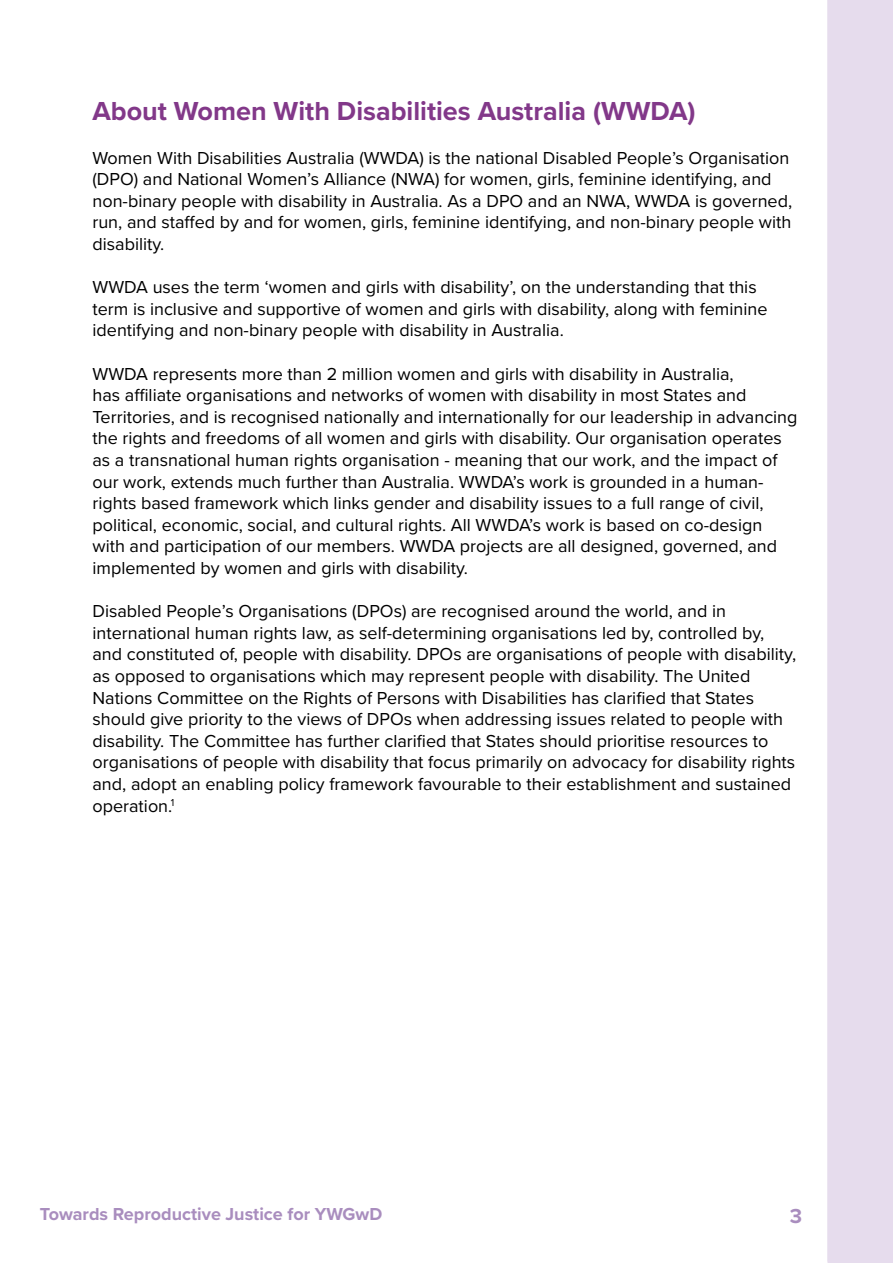
<style>
.page{position:relative;width:893px;height:1263px;background:#fff}
.page>*{position:absolute;margin:0;border:0;box-sizing:border-box;transform-origin:0 0}
.t1{font:700 27px "Proxima Nova";color:#823889}
.t2{font:700 21px "Proxima Nova";color:#a98dbe}
.t3{font:18px/21.6px "Proxima Nova";color:#000}
.t4{font:700 18px "Proxima Nova";color:#a98dbe}
</style>
<div class="page">
<div style="left:828px;top:1px;width:64px;height:1261px;background:#e6dced"></div>
<div style="left:827px;top:0;width:66px;height:1263px;border:2px solid #e6dced"></div>
<p class="t1" style="left:92px;top:91px;width:605px">About Women With Disabilities Australia (WWDA)</p>
<p class="t3" style="left:92px;top:146px;width:701px">Women With Disabilities Australia (WWDA) is the national Disabled People’s Organisation (DPO) and National Women’s Alliance (NWA) for women, girls, feminine identifying, and non-binary people with disability in Australia. As a DPO and an NWA, WWDA is governed, run, and staffed by and for women, girls, feminine identifying, and non-binary people with disability.</p>
<p class="t3" style="left:92px;top:276px;width:677px">WWDA uses the term ‘women and girls with disability’, on the understanding that this term is inclusive and supportive of women and girls with disability, along with feminine identifying and non-binary people with disability in Australia.</p>
<p class="t3" style="left:92px;top:362px;width:707px">WWDA represents more than 2 million women and girls with disability in Australia,<br>has affiliate organisations and networks of women with disability in most States and Territories, and is recognised nationally and internationally for our leadership in advancing the rights and freedoms of all women and girls with disability. Our organisation operates as a transnational human rights organisation - meaning that our work, and the impact of our work, extends much further than Australia. WWDA’s work is grounded in a human&shy;rights based framework which links gender and disability issues to a full range of civil, political, economic, social, and cultural rights. All WWDA’s work is based on co-design with and participation of our members. WWDA projects are all designed, governed, and implemented by women and girls with disability.</p>
<p class="t3" style="left:92px;top:600px;width:705px">Disabled People’s Organisations (DPOs) are recognised around the world, and in international human rights law, as self-determining organisations led by, controlled by, and constituted of, people with disability. DPOs are organisations of people with disability, as opposed to organisations which may represent people with disability. The United Nations Committee on the Rights of Persons with Disabilities has clarified that States should give priority to the views of DPOs when addressing issues related to people with disability. The Committee has further clarified that States should prioritise resources to organisations of people with disability that focus primarily on advocacy for disability rights and, adopt an enabling policy framework favourable to their establishment and sustained operation.<sup>1</sup></p>
<p class="t4" style="left:40px;top:1201px;width:344px">Towards Reproductive Justice for YWGwD</p>
<p class="t2" style="left:790px;top:1200px;width:14px">3</p>
</div>
